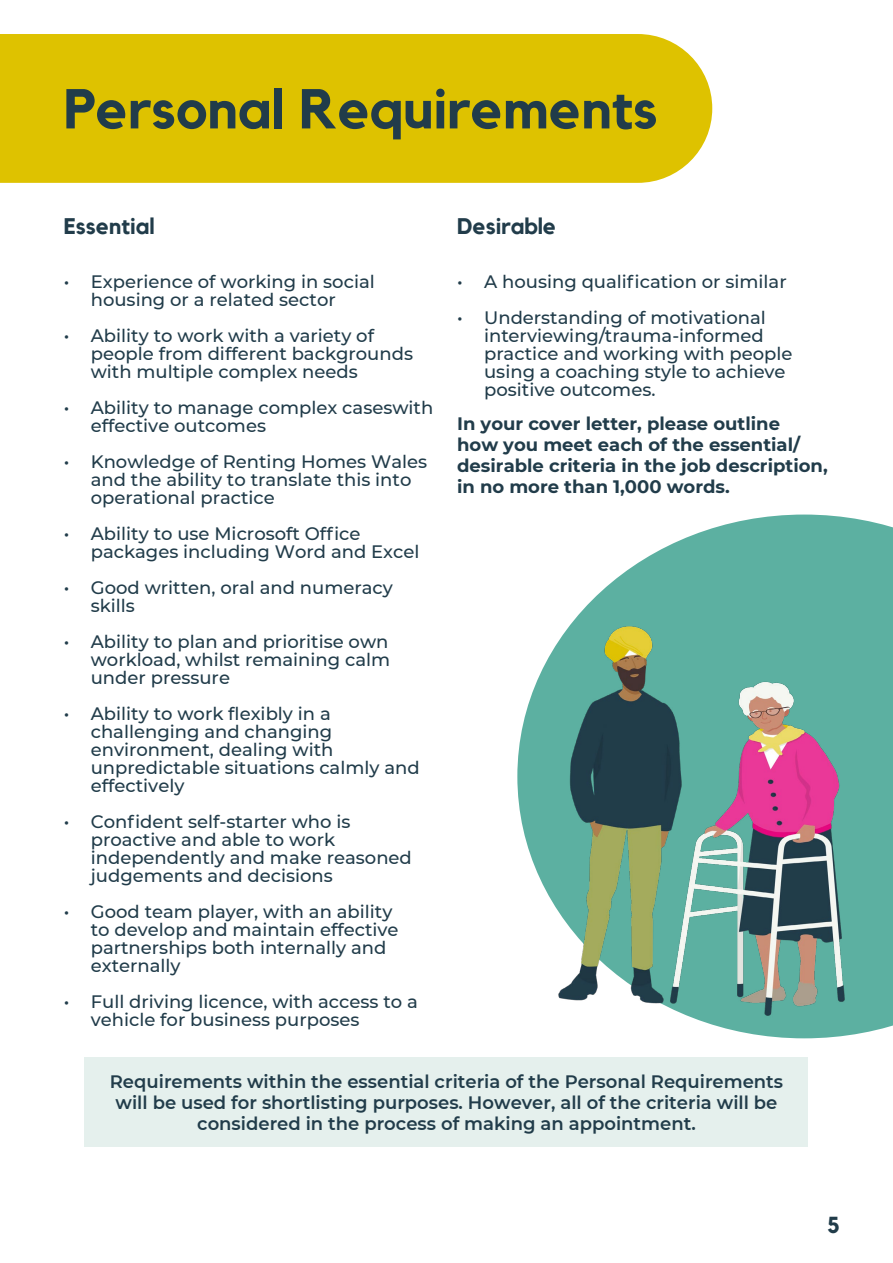
<style>
.page{position:relative;width:893px;height:1263px;background:#fff}
.page>*{position:absolute;margin:0;border:0;box-sizing:border-box;transform-origin:0 0}
.Headline{font:700 55.5px "Kollektif";color:#213c4a}
.Sub_Level_2{font:700 22.5px "Kollektif";color:#213c4a}
.Sub_Level_2-2{font:500 18px/18px "Montserrat";color:#213c4a}
.Pull_Out_Text_A{font:600 18px/21px "Montserrat";color:#213c4a;text-align:center}
.t1{font:700 18px/21px "Montserrat";color:#213c4a}
</style>
<div class="page">
<div style="left:0;top:34px;width:712px;height:149px;background:#dec200"></div>
<div style="left:85px;top:1057px;width:723px;height:90px;background:#e5f0ed"></div>
<svg style="left:517px;top:514px;width:376px;height:524px;fill:#5cb0a1"></svg>
<img style="left:643px;top:628px;width:238px;height:402px">
<img style="left:523px;top:604px;width:194px;height:415px">
<p class="Headline" style="left:64px;top:77px;width:595px">Personal Requirements</p>
<h3 class="Sub_Level_2" style="left:64px;top:213px;width:92px">Essential</h3>
<h3 class="Sub_Level_2-2" style="left:91px;top:272px;width:286px;text-indent:-27px">• Experience of working in social housing or a related sector</h3>
<h3 class="Sub_Level_2-2" style="left:91px;top:326px;width:324px;text-indent:-27px">• Ability to work with a variety of people from different backgrounds with multiple complex needs</h3>
<h3 class="Sub_Level_2-2" style="left:91px;top:398px;width:344px;text-indent:-27px">• Ability to manage complex caseswith effective outcomes</h3>
<h3 class="Sub_Level_2-2" style="left:91px;top:452px;width:338px;text-indent:-27px">• Knowledge of Renting Homes Wales and the ability to translate this into operational practice</h3>
<h3 class="Sub_Level_2-2" style="left:91px;top:524px;width:330px;text-indent:-27px">• Ability to use Microsoft Office packages including Word and Excel</h3>
<h3 class="Sub_Level_2-2" style="left:91px;top:578px;width:304px;text-indent:-27px">• Good written, oral and numeracy skills</h3>
<h3 class="Sub_Level_2-2" style="left:91px;top:632px;width:301px;text-align:justify;text-indent:-27px">• Ability to plan and prioritise own workload, whilst remaining calm under pressure</h3>
<h3 class="Sub_Level_2-2" style="left:91px;top:704px;width:330px;text-indent:-27px">• Ability to work flexibly in a challenging and changing environment, dealing with unpredictable situations calmly and effectively</h3>
<h3 class="Sub_Level_2-2" style="left:91px;top:812px;width:323px;text-indent:-27px">• Confident self-starter who is proactive and able to work independently and make reasoned judgements and decisions</h3>
<h3 class="Sub_Level_2-2" style="left:91px;top:902px;width:309px;text-indent:-27px">• Good team player, with an ability to develop and maintain effective partnerships both internally and externally</h3>
<h3 class="Sub_Level_2-2" style="left:91px;top:992px;width:329px;text-indent:-27px">• Full driving licence, with access to a vehicle for business purposes</h3>
<h3 class="Sub_Level_2" style="left:457px;top:213px;width:101px">Desirable</h3>
<h3 class="Sub_Level_2-2" style="left:457px;top:272px;width:331px">• A housing qualification or similar</h3>
<h3 class="Sub_Level_2-2" style="left:484px;top:308px;width:310px;text-indent:-27px">• Understanding of motivational interviewing/trauma-informed practice and working with people using a coaching style to achieve positive outcomes.</h3>
<p class="t1" style="left:457px;top:412px;width:372px">In your cover letter, please outline<br>how you meet each of the essential/ desirable criteria in the job description, in no more than 1,000 words.</p>
<p class="Pull_Out_Text_A" style="left:110px;top:1070px;width:675px">Requirements within the essential criteria of the Personal Requirements will be used for shortlisting purposes. However, all of the criteria will be considered in the process of making an appointment.</p>
<p class="Sub_Level_2" style="left:827px;top:1207px;width:14px">5</p>
</div>
